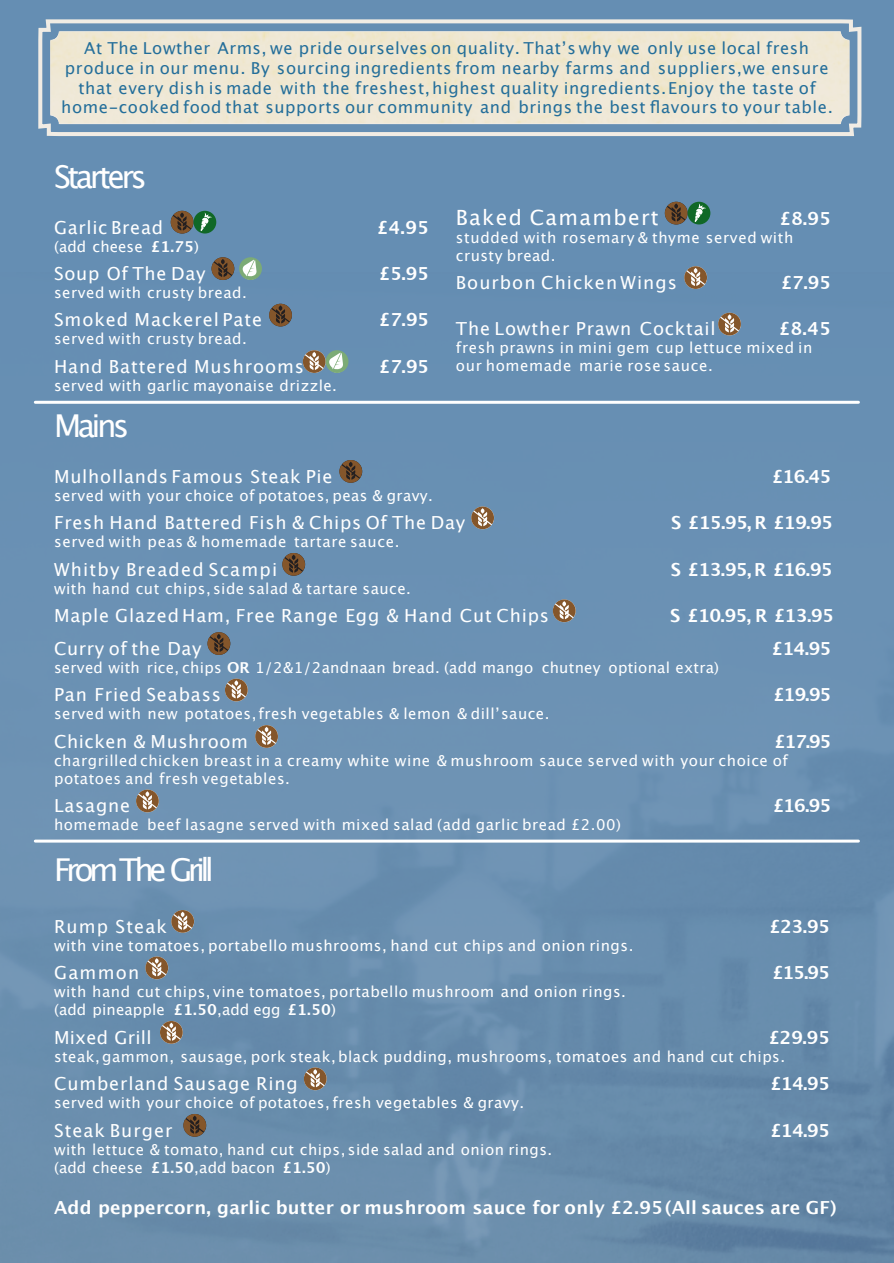
<style>
.page{position:relative;width:894px;height:1263px;background:#fff}
.page>*{position:absolute;margin:0;border:0;box-sizing:border-box;transform-origin:0 0}
.t1{font:31.5px "Lucida Grande";letter-spacing:-.11em;color:#fff}
.t2{font:31.5px "Lucida Grande";letter-spacing:-.15em;color:#fff}
.t3{font:21px "Lucida Grande";letter-spacing:.065em;color:#fff}
.t4{font:18px "Lucida Grande";letter-spacing:.045em;color:#fff}
.t5{font:700 18px "Lucida Grande";letter-spacing:.01em;color:#fff}
.t6{font:18px "Lucida Grande";letter-spacing:.07em;color:#fff}
.t7{font:18px "Lucida Grande";letter-spacing:.015em;color:#fff}
.t8{font:18px "Lucida Grande";letter-spacing:.065em;color:#fff}
.t9{font:16.5px/19.8px "Lucida Grande";letter-spacing:.04em;color:#236e9a;text-align:center}
.t10{font:15px/18px "Lucida Grande";letter-spacing:.035em;color:#fff}
.t11{font:15px "Lucida Grande";letter-spacing:.015em;color:#fff}
.t12{font:15px "Lucida Grande";letter-spacing:.005em;color:#fff}
.s1{font-weight:700}
</style>
<div class="page">
<div style="left:0;top:0;width:893px;height:1263px;background:#658eb3"></div>
<img style="left:0;top:273px;width:893px;height:990px">
<svg style="left:38px;top:19px;width:824px;height:117px"></svg>
<div style="left:50px;top:31px;width:799px;height:93px;border:12px solid #f1ece4;border-radius:7px"></div>
<div style="left:50px;top:32px;width:798px;height:91px;background:#efe8d4;border-radius:9px"></div>
<svg style="left:171px;top:211px;width:45px;height:23px"></svg>
<svg style="left:211px;top:257px;width:51px;height:23px"></svg>
<svg style="left:269px;top:304px;width:23px;height:22px"></svg>
<svg style="left:303px;top:350px;width:45px;height:23px"></svg>
<svg style="left:664px;top:202px;width:46px;height:22px"></svg>
<svg style="left:684px;top:266px;width:22px;height:23px"></svg>
<svg style="left:718px;top:313px;width:22px;height:22px"></svg>
<svg style="left:339px;top:460px;width:23px;height:23px"></svg>
<svg style="left:471px;top:506px;width:23px;height:23px"></svg>
<svg style="left:282px;top:553px;width:23px;height:23px"></svg>
<svg style="left:552px;top:599px;width:23px;height:23px"></svg>
<svg style="left:207px;top:632px;width:23px;height:23px"></svg>
<svg style="left:225px;top:679px;width:22px;height:22px"></svg>
<svg style="left:255px;top:725px;width:23px;height:23px"></svg>
<svg style="left:136px;top:790px;width:23px;height:22px"></svg>
<svg style="left:171px;top:910px;width:23px;height:23px"></svg>
<svg style="left:145px;top:956px;width:23px;height:23px"></svg>
<svg style="left:160px;top:1021px;width:23px;height:23px"></svg>
<svg style="left:304px;top:1067px;width:22px;height:23px"></svg>
<svg style="left:183px;top:1114px;width:23px;height:23px"></svg>
<hr style="left:35px;top:401px;width:823px;height:3px;background:#fff">
<hr style="left:35px;top:840px;width:823px;height:3px;background:#fff">
<p class="t9" style="left:61px;top:39px;width:772px">At The Lowther Arms, we pride ourselves on quality. Thatʼs why we only use local fresh produce in our menu. By sourcing ingredients from nearby farms and suppliers,we ensure that every dish is made with the freshest,highest quality ingredients.Enjoy the taste of home-cooked food that supports our community and brings the best flavours to your table.</p>
<h1 class="t1" style="left:54px;top:163px;width:94px">Starters</h1>
<p class="t4" style="left:54px;top:219px;width:110px">Garlic Bread</p>
<p class="t5" style="left:376px;top:219px;width:54px">£4.95</p>
<p class="t12" style="left:54px;top:240px;width:146px">(add cheese <span class="s1">£1.75</span>)</p>
<p class="t4" style="left:54px;top:266px;width:153px">Soup Of The Day</p>
<p class="t5" style="left:378px;top:266px;width:52px">£5.95</p>
<p class="t10" style="left:54px;top:285px;width:194px">served with crusty bread.</p>
<p class="t4" style="left:54px;top:312px;width:209px">Smoked Mackerel Pate</p>
<p class="t5" style="left:378px;top:312px;width:52px">£7.95</p>
<p class="t10" style="left:54px;top:331px;width:194px">served with crusty bread.</p>
<p class="t4" style="left:54px;top:359px;width:251px">Hand Battered Mushrooms</p>
<p class="t5" style="left:378px;top:359px;width:52px">£7.95</p>
<p class="t10" style="left:54px;top:378px;width:284px">served with garlic mayonaise drizzle.</p>
<h2 class="t3" style="left:455px;top:208px;width:204px">Baked Camambert</h2>
<p class="t5" style="left:779px;top:210px;width:53px">£8.95</p>
<p class="t10" style="left:455px;top:229px;width:339px">studded with rosemary &amp; thyme served with crusty bread.</p>
<p class="t4" style="left:455px;top:275px;width:222px">Bourbon Chicken Wings</p>
<p class="t5" style="left:780px;top:275px;width:52px">£7.95</p>
<p class="t4" style="left:455px;top:321px;width:261px">The Lowther Prawn Cocktail</p>
<p class="t5" style="left:778px;top:321px;width:54px">£8.45</p>
<p class="t10" style="left:455px;top:340px;width:358px">fresh prawns in mini gem cup lettuce mixed in our homemade marie rose sauce.</p>
<h1 class="t1" style="left:54px;top:413px;width:77px">Mains</h1>
<p class="t4" style="left:54px;top:469px;width:280px">Mulhollands Famous Steak Pie</p>
<p class="t5" style="left:771px;top:469px;width:61px">£16.45</p>
<p class="t10" style="left:54px;top:487px;width:380px">served with your choice of potatoes, peas &amp; gravy.</p>
<p class="t4" style="left:54px;top:515px;width:412px">Fresh Hand Battered Fish &amp; Chips Of The Day</p>
<p class="t5" style="left:670px;top:515px;width:163px">S £15.95, R £19.95</p>
<p class="t10" style="left:54px;top:534px;width:347px">served with peas &amp; homemade tartare sauce.</p>
<p class="t6" style="left:54px;top:562px;width:224px">Whitby Breaded Scampi</p>
<p class="t5" style="left:670px;top:562px;width:164px">S £13.95, R £16.95</p>
<p class="t10" style="left:54px;top:580px;width:358px">with hand cut chips, side salad &amp; tartare sauce.</p>
<p class="t4" style="left:54px;top:608px;width:496px">Maple Glazed Ham, Free Range Egg &amp; Hand Cut Chips</p>
<p class="t5" style="left:670px;top:608px;width:165px">S £10.95, R £13.95</p>
<p class="t4" style="left:54px;top:641px;width:149px">Curry of the Day</p>
<p class="t5" style="left:771px;top:641px;width:62px">£14.95</p>
<p class="t11" style="left:54px;top:661px;width:666px">served with rice, chips <span class="s1">OR</span> 1/2&amp;1/2andnaan bread. (add mango chutney optional extra)</p>
<p class="t4" style="left:54px;top:687px;width:168px">Pan Fried Seabass</p>
<p class="t5" style="left:772px;top:687px;width:60px">£19.95</p>
<p class="t10" style="left:54px;top:706px;width:497px">served with new potatoes,fresh vegetables &amp; lemon &amp; dillʼsauce.</p>
<p class="t4" style="left:54px;top:734px;width:195px">Chicken &amp; Mushroom</p>
<p class="t5" style="left:773px;top:734px;width:59px">£17.95</p>
<p class="t10" style="left:54px;top:752px;width:735px">chargrilled chicken breast in a creamy white wine &amp; mushroom sauce served with your choice of potatoes and fresh vegetables.</p>
<p class="t4" style="left:54px;top:798px;width:78px">Lasagne</p>
<p class="t5" style="left:772px;top:798px;width:61px">£16.95</p>
<p class="t10" style="left:54px;top:817px;width:568px">homemade beef lasagne served with mixed salad (add garlic bread £2.00)</p>
<h1 class="t2" style="left:54px;top:856px;width:161px">From The Grill</h1>
<p class="t8" style="left:54px;top:919px;width:114px">Rump Steak</p>
<p class="t5" style="left:768px;top:919px;width:63px">£23.95</p>
<p class="t10" style="left:54px;top:937px;width:580px">with vine tomatoes, portabello mushrooms, hand cut chips and onion rings.</p>
<p class="t4" style="left:54px;top:965px;width:87px">Gammon</p>
<p class="t5" style="left:771px;top:965px;width:60px">£15.95</p>
<p class="t10" style="left:54px;top:984px;width:573px">with hand cut chips, vine tomatoes, portabello mushroom and onion rings. (add pineapple <span class="s1">£1.50</span>,add egg <span class="s1">£1.50</span>)</p>
<p class="t7" style="left:54px;top:1030px;width:99px">Mixed Grill</p>
<p class="t5" style="left:767px;top:1030px;width:63px">£29.95</p>
<p class="t10" style="left:54px;top:1048px;width:732px">steak, gammon, sausage, pork steak, black pudding, mushrooms, tomatoes and hand cut chips.</p>
<p class="t4" style="left:54px;top:1076px;width:245px">Cumberland Sausage Ring</p>
<p class="t5" style="left:769px;top:1076px;width:62px">£14.95</p>
<p class="t10" style="left:54px;top:1095px;width:471px">served with your choice of potatoes, fresh vegetables &amp; gravy.</p>
<p class="t4" style="left:54px;top:1123px;width:120px">Steak Burger</p>
<p class="t5" style="left:769px;top:1123px;width:62px">£14.95</p>
<p class="t10" style="left:54px;top:1141px;width:499px">with lettuce &amp; tomato, hand cut chips, side salad and onion rings. (add cheese <span class="s1">£1.50</span>,add bacon <span class="s1">£1.50</span>)</p>
<p class="t5" style="left:54px;top:1200px;width:783px">Add peppercorn, garlic butter or mushroom sauce for only £2.95(All sauces are GF)</p>
</div>
